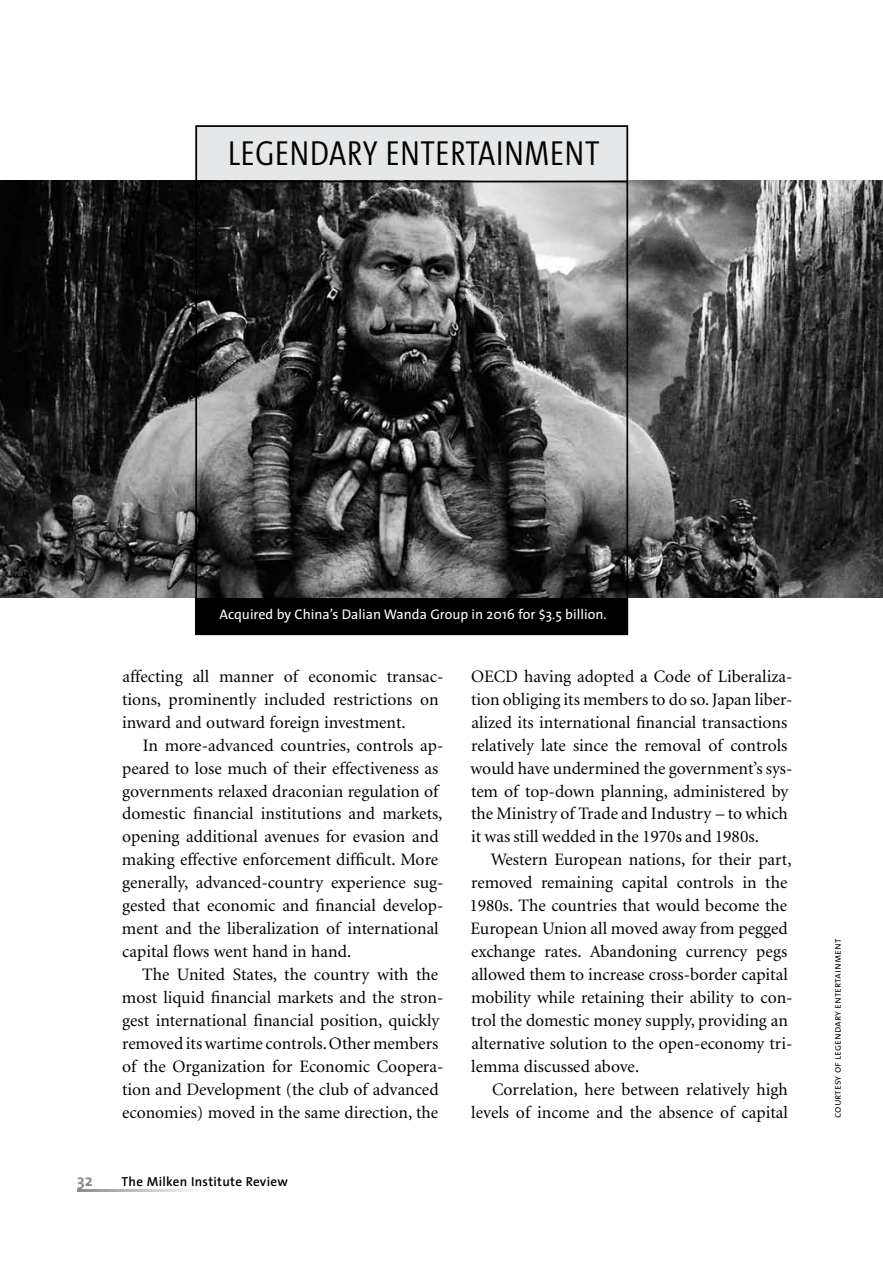
<style>
.page{position:relative;width:883px;height:1261px;background:#fff}
.page>*{position:absolute;margin:0;border:0;box-sizing:border-box;transform-origin:0 0}
.t1{font:300 35px "The Sans Cd OF4";letter-spacing:.02em;color:#000}
.t2{font:17.5px/22.9px "Minion";color:#000}
.t3{font:700 16.62px "The Sans";color:#8a8c8e}
.t4{font:14px "The Sans";color:#fff}
.t5{font:600 13.12px "The Sans";letter-spacing:.02em;color:#000}
.t6{font:10.5px "The Sans Semi Light Caps";color:#000}
</style>
<div class="page">
<svg style="left:77px;top:1189px;width:118px;height:2px"></svg>
<div style="left:195px;top:595px;width:433px;height:40px;background:#000"></div>
<div style="left:197px;top:126px;width:430px;height:57px;background:#e6e7e8"></div>
<img style="left:0;top:181px;width:882px;height:416px">
<div style="left:195px;top:125px;width:433px;height:510px;border:2px solid #000"></div>
<hr style="left:196px;top:181px;width:431px;height:1px;background:#000">
<h1 class="t1" style="left:228px;top:136px;width:372px">LEGENDARY ENTERTAINMENT</h1>
<p class="t4" style="left:219px;top:602px;width:388px">Acquired by China’s Dalian Wanda Group in 2016 for $3.5 billion.</p>
<p class="t2" style="left:122px;top:665px;width:323px">affecting all manner of economic transac&shy;tions, prominently included restrictions on inward and outward foreign investment.</p>
<p class="t2" style="left:122px;top:734px;width:323px;text-indent:21px">In more-advanced countries, controls ap&shy;peared to lose much of their effectiveness as governments relaxed draconian regulation of domestic financial institutions and markets, opening additional avenues for evasion and making effective enforcement difficult. More generally, advanced-country experience sug&shy;gested that economic and financial develop&shy;ment and the liberalization of international capital flows went hand in hand.</p>
<p class="t2" style="left:122px;top:963px;width:323px;text-indent:20px">The United States, the country with the most liquid financial markets and the stron&shy;gest international financial position, quickly removed its wartime controls. Other members of the Organization for Economic Coopera&shy;tion and Development (the club of advanced economies) moved in the same direction, the</p>
<p class="t3" style="left:77px;top:1166px;width:17px">32</p>
<p class="t5" style="left:122px;top:1170px;width:168px">The Milken Institute Review</p>
<p class="t2" style="left:470px;top:665px;width:323px">OECD having adopted a Code of Liberaliza&shy;tion obliging its members to do so. Japan liber&shy;alized its international financial transactions relatively late since the removal of controls would have undermined the government’s sys&shy;tem of top-down planning, administered by the Ministry of Trade and Industry – to which it was still wedded in the 1970s and 1980s.</p>
<p class="t2" style="left:469px;top:848px;width:324px;text-indent:21px">Western European nations, for their part, removed remaining capital controls in the 1980s. The countries that would become the European Union all moved away from pegged exchange rates. Abandoning currency pegs allowed them to increase cross-border capital mobility while retaining their ability to con&shy;trol the domestic money supply, providing an alternative solution to the open-economy tri&shy;lemma discussed above.</p>
<p class="t2" style="left:471px;top:1077px;width:318px;text-align:right">Correlation, here between relatively high levels of income and the absence of capital</p>
<p class="t6" style="left:828px;top:1117px;width:180px;rotate:-90deg">courtesy of legendary entertainment</p>
</div>
